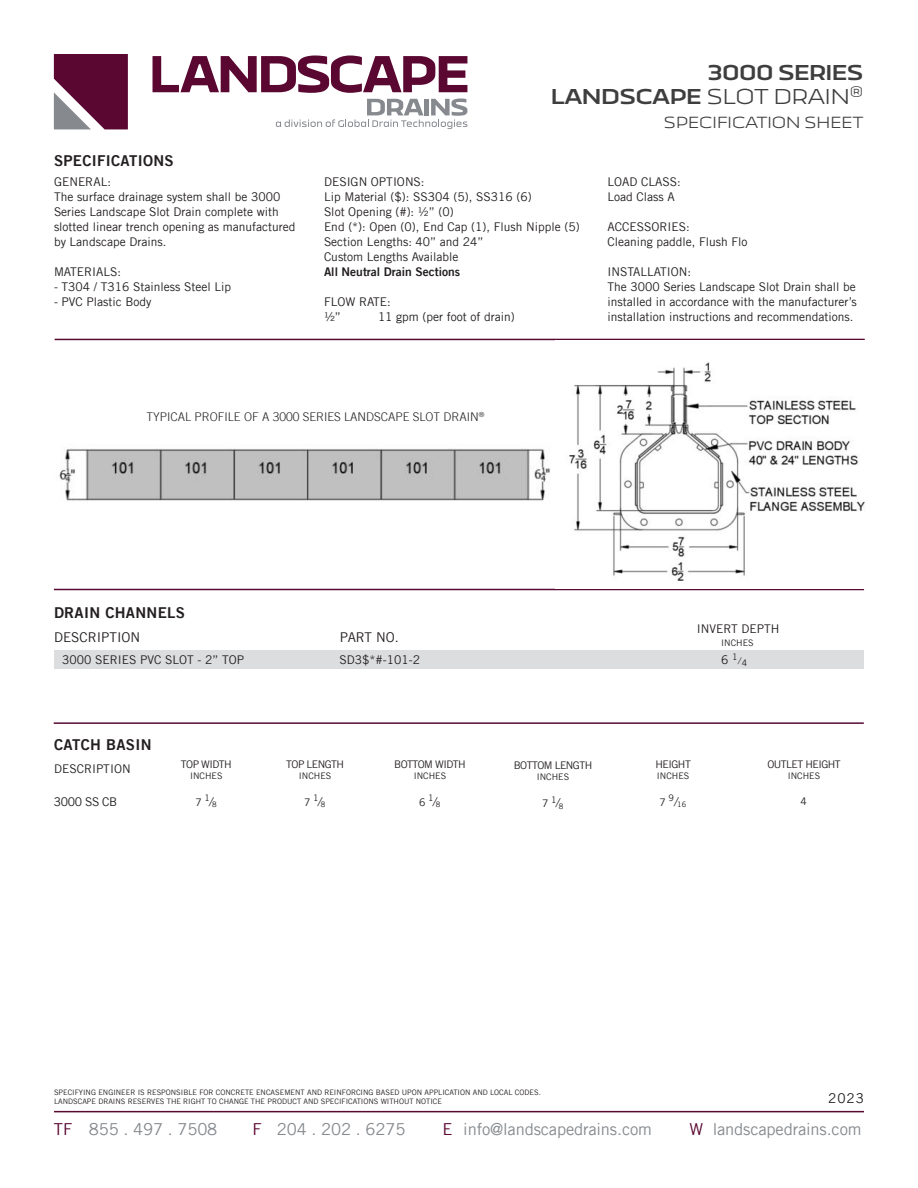
<style>
.page{position:relative;width:918px;height:1188px;background:#fff}
.page>*{position:absolute;margin:0;border:0;box-sizing:border-box;transform-origin:0 0}
.t1{font:600 24px/24px "Graphico";color:#3e3e3f;text-align:right}
.t2{font:300 18px "Graphico";color:#3e3e3f}
.t3{font:16.5px "Trade Gothic LT";letter-spacing:-.01em;color:#868a8e}
.t4{font:16.5px "Trade Gothic LT";color:#5a0932}
.t5{font:15px "Trade Gothic LT Bold Two";letter-spacing:.02em;color:#231f20}
.t6{font:13.5px "Trade Gothic LT";color:#231f20}
.Body{font:12px/15px "Trade Gothic LT";color:#231f20}
.t7{font:300 12px "Trade Gothic LT";color:#231f20}
.t8{font:12px "Trade Gothic LT Bold Two";color:#231f20}
.t9{font:10.5px "Trade Gothic LT";letter-spacing:-.05em;color:#231f20}
.t10{font:9px "Trade Gothic LT";color:#231f20}
.Body-2{font:italic 9px "Trade Gothic LT";color:#231f20}
.t11{font:7.5px "Trade Gothic LT";color:#231f20}
.s1{font-weight:300}
.s2{font-style:italic;font-size:12px}
.s3{font-style:normal}
</style>
<div class="page">
<div style="left:54px;top:650px;width:810px;height:19px;background:#dcdddf"></div>
<hr style="left:54px;top:1111px;width:810px;height:1px;background:#5a0932">
<hr style="left:54px;top:589px;width:810px;height:1px;background:#5a0932">
<hr style="left:54px;top:722px;width:810px;height:2px;background:#5a0932">
<hr style="left:55px;top:339px;width:810px;height:1px;background:#5a0932">
<img style="left:59px;top:448px;width:491px;height:53px">
<img style="left:569px;top:362px;width:296px;height:219px">
<svg style="left:54px;top:54px;width:74px;height:75px;background:#713152"></svg>
<svg style="left:153px;top:56px;width:314px;height:37px"></svg>
<svg style="left:276px;top:99px;width:191px;height:30px"></svg>
<p class="t5" style="left:54px;top:151px;width:121px">SPECIFICATIONS</p>
<p class="Body" style="left:54px;top:174px;width:58px">GENERAL:</p>
<p class="Body" style="left:54px;top:189px;width:243px">The surface drainage system shall be 3000<br>Series Landscape Slot Drain complete with slotted linear trench opening as manufactured by Landscape Drains.</p>
<p class="Body" style="left:54px;top:264px;width:69px">MATERIALS:</p>
<p class="Body" style="left:54px;top:279px;width:179px">- T304 / T316 Stainless Steel Lip</p>
<p class="Body" style="left:54px;top:294px;width:99px">- PVC Plastic Body</p>
<p class="t1" style="left:551px;top:59px;width:314px">3000 SERIES<br>LANDSCAPE <span class="s1">SLOT DRAIN</span><sup>®</sup></p>
<p class="t2" style="left:664px;top:111px;width:201px">SPECIFICATION SHEET</p>
<p class="Body" style="left:324px;top:174px;width:102px">DESIGN OPTIONS:</p>
<p class="Body" style="left:324px;top:189px;width:209px">Lip Material ($): SS304 (5), SS316 (6)</p>
<p class="Body" style="left:324px;top:204px;width:131px">Slot Opening (#): ½” (0)</p>
<p class="Body" style="left:324px;top:219px;width:257px">End (*): Open (0), End Cap (1), Flush Nipple (5)</p>
<p class="Body" style="left:324px;top:234px;width:161px">Section Lengths: 40” and 24”<br>Custom Lengths Available</p>
<p class="t8" style="left:324px;top:264px;width:138px">All Neutral Drain Sections</p>
<p class="Body" style="left:324px;top:294px;width:68px">FLOW RATE:</p>
<p class="Body" style="left:324px;top:309px;width:18px">½”</p>
<p class="Body" style="left:378px;top:309px;width:138px">11 gpm (per foot of drain)</p>
<p class="Body" style="left:608px;top:174px;width:75px">LOAD CLASS:<br>Load Class A</p>
<p class="Body" style="left:608px;top:219px;width:84px">ACCESSORIES:</p>
<p class="Body" style="left:608px;top:234px;width:142px">Cleaning paddle, Flush Flo</p>
<p class="Body" style="left:608px;top:264px;width:85px">INSTALLATION:</p>
<p class="Body" style="left:608px;top:279px;width:251px;text-align:justify">The 3000 Series Landscape Slot Drain shall be installed in accordance with the manufacturer’s installation instructions and recommendations.</p>
<p class="t7" style="left:147px;top:409px;width:339px">TYPICAL PROFILE OF A 3000 SERIES LANDSCAPE SLOT DRAIN<sup>®</sup></p>
<p class="t5" style="left:54px;top:603px;width:132px">DRAIN CHANNELS</p>
<p class="t6" style="left:54px;top:629px;width:88px">DESCRIPTION</p>
<p class="Body" style="left:62px;top:652px;width:183px">3000 SERIES PVC SLOT - 2” TOP</p>
<p class="t5" style="left:54px;top:735px;width:99px">CATCH BASIN</p>
<p class="Body" style="left:54px;top:761px;width:78px">DESCRIPTION</p>
<p class="Body" style="left:54px;top:794px;width:65px">3000 SS CB</p>
<p class="t9" style="left:181px;top:758px;width:52px">TOP WIDTH</p>
<p class="t9" style="left:195px;top:796px;width:23px">7 <sup>1</sup><span class="s2">/</span><sub>8</sub></p>
<p class="t10" style="left:190px;top:770px;width:34px">INCHES</p>
<p class="t6" style="left:340px;top:629px;width:60px">PART NO.</p>
<p class="Body" style="left:340px;top:652px;width:82px">SD3$*#-101-2</p>
<p class="t9" style="left:286px;top:758px;width:59px">TOP LENGTH</p>
<p class="t9" style="left:304px;top:796px;width:23px">7 <sup>1</sup><span class="s2">/</span><sub>8</sub></p>
<p class="t10" style="left:299px;top:770px;width:34px">INCHES</p>
<p class="t9" style="left:394px;top:758px;width:73px">BOTTOM WIDTH</p>
<p class="t9" style="left:419px;top:796px;width:23px">6 <sup>1</sup><span class="s2">/</span><sub>8</sub></p>
<p class="t10" style="left:414px;top:770px;width:34px">INCHES</p>
<p class="t9" style="left:514px;top:759px;width:80px">BOTTOM LENGTH</p>
<p class="t9" style="left:542px;top:797px;width:23px">7 <sup>1</sup><span class="s2">/</span><sub>8</sub></p>
<p class="t10" style="left:537px;top:772px;width:34px">INCHES</p>
<p class="Body" style="left:697px;top:621px;width:84px">INVERT DEPTH</p>
<p class="Body" style="left:721px;top:652px;width:18px">6 <sup>1</sup></p>
<p class="Body-2" style="left:738px;top:656px;width:11px">/<span class="s3">4</span></p>
<p class="t10" style="left:721px;top:637px;width:34px">INCHES</p>
<p class="t9" style="left:656px;top:758px;width:37px">HEIGHT</p>
<p class="t11" style="left:659px;top:800px;width:28px"><sup>7</sup> <sup>9</sup><sup>/</sup>16</p>
<p class="t10" style="left:657px;top:770px;width:34px">INCHES</p>
<p class="t9" style="left:767px;top:758px;width:75px">OUTLET HEIGHT</p>
<p class="t9" style="left:801px;top:794px;width:8px">4</p>
<p class="t10" style="left:788px;top:770px;width:34px">INCHES</p>
<p class="t11" style="left:54px;top:1088px;width:488px">SPECIFYING ENGINEER IS RESPONSIBLE FOR CONCRETE ENCASEMENT AND REINFORCING BASED UPON APPLICATION AND LOCAL CODES.</p>
<p class="t11" style="left:54px;top:1097px;width:390px">LANDSCAPE DRAINS RESERVES THE RIGHT TO CHANGE THE PRODUCT AND SPECIFICATIONS WITHOUT NOTICE</p>
<p class="t6" style="left:828px;top:1090px;width:37px">2023</p>
<p class="t4" style="left:54px;top:1119px;width:20px">TF</p>
<p class="t3" style="left:89px;top:1119px;width:130px">855 . 497 . 7508</p>
<p class="t4" style="left:253px;top:1119px;width:11px">F</p>
<p class="t3" style="left:277px;top:1119px;width:130px">204 . 202 . 6275</p>
<p class="t4" style="left:442px;top:1119px;width:12px">E</p>
<p class="t3" style="left:463px;top:1119px;width:190px">info@landscapedrains.com</p>
<p class="t4" style="left:689px;top:1119px;width:15px">W</p>
<p class="t3" style="left:713px;top:1119px;width:150px">landscapedrains.com</p>
</div>
